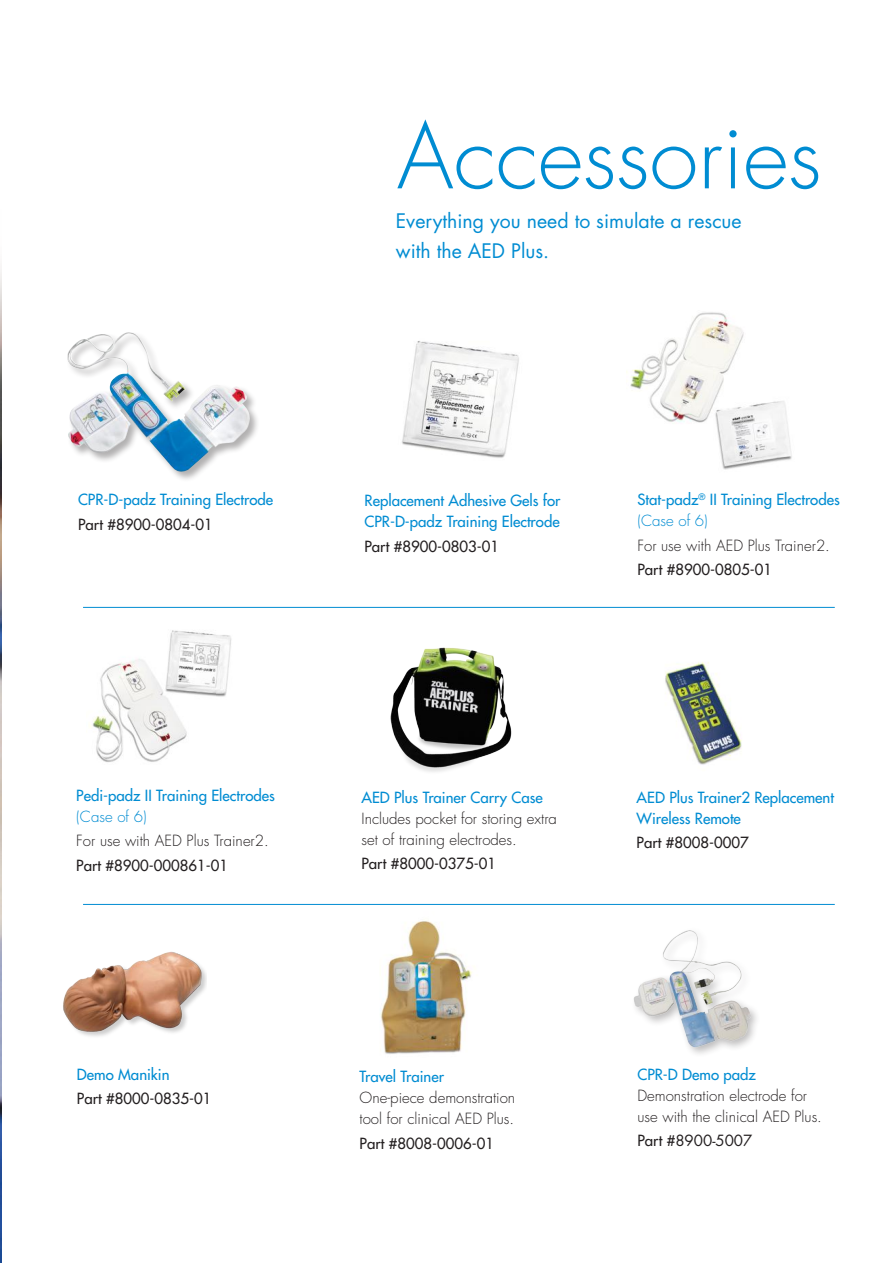
<style>
.page{position:relative;width:893px;height:1263px;background:#fff}
.page>*{position:absolute;margin:0;border:0;box-sizing:border-box;transform-origin:0 0}
.t1{font:300 88.5px "Futura Std";color:#008cd2}
.t2{font:19.5px/30px "Futura Std";color:#008cd2}
.t3{font:500 15px/21px "Futura Std";color:#008cd2}
.t4{font:300 15px/21px "Futura Std";color:#231f20}
.t5{font:500 15px "Futura Std";color:#231f20}
.t6{font:15px "Futura Std";color:#231f20}
.s1{font-weight:300}
.s2{font-weight:500}
</style>
<div class="page">
<img style="left:0;top:269px;width:2px;height:994px">
<img style="left:380px;top:921px;width:92px;height:133px">
<img style="left:665px;top:662px;width:77px;height:103px">
<img style="left:626px;top:312px;width:166px;height:158px">
<img style="left:402px;top:341px;width:117px;height:117px">
<img style="left:89px;top:630px;width:143px;height:132px">
<hr style="left:83px;top:904px;width:752px;height:1px;background:#008cd2">
<div style="left:66px;top:331px;width:194px;height:151px;background:#231f20;opacity:.35"></div>
<img style="left:67px;top:334px;width:183px;height:138px">
<img style="left:390px;top:647px;width:122px;height:125px">
<img style="left:63px;top:951px;width:143px;height:86px">
<img style="left:634px;top:930px;width:123px;height:124px">
<hr style="left:83px;top:607px;width:752px;height:1px;background:#008cd2">
<p class="t1" style="left:397px;top:102px;width:426px">Accessories</p>
<p class="t2" style="left:396px;top:206px;width:347px">Everything you need to simulate a rescue with the AED Plus.</p>
<p class="t3" style="left:78px;top:489px;width:197px">CPR-D-padz Training Electrode</p>
<p class="t5" style="left:78px;top:515px;width:136px">Part #8900-0804-01</p>
<p class="t3" style="left:365px;top:490px;width:197px">Replacement Adhesive Gels for<br>CPR-D-padz Training Electrode</p>
<p class="t5" style="left:365px;top:537px;width:136px">Part #8900-0803-01</p>
<p class="t3" style="left:637px;top:489px;width:204px">Stat-padz<sup>®</sup> II Training Electrodes <span class="s1">(Case of 6)</span></p>
<p class="t4" style="left:637px;top:535px;width:194px">For use with AED Plus Trainer2.</p>
<p class="t5" style="left:637px;top:560px;width:136px">Part #8900-0805-01</p>
<p class="t3" style="left:76px;top:785px;width:200px">Pedi-padz II Training Electrodes <span class="s1">(Case of 6)</span></p>
<p class="t4" style="left:76px;top:831px;width:194px">For use with AED Plus Trainer2.</p>
<p class="t5" style="left:76px;top:856px;width:153px">Part #8900-000861-01</p>
<p class="t3" style="left:361px;top:787px;width:183px">AED Plus Trainer Carry Case</p>
<p class="t4" style="left:361px;top:808px;width:197px">Includes pocket for storing extra set of training electrodes.</p>
<p class="t5" style="left:361px;top:854px;width:136px">Part #8000-0375-01</p>
<p class="t3" style="left:637px;top:787px;width:199px">AED Plus Trainer2 Replacement<br>Wireless Remote</p>
<p class="t5" style="left:637px;top:833px;width:114px">Part #8008-0007</p>
<p class="t3" style="left:77px;top:1064px;width:94px">Demo Manikin</p>
<p class="t5" style="left:77px;top:1089px;width:136px">Part #8000-0835-01</p>
<p class="t3" style="left:360px;top:1066px;width:86px">Travel Trainer</p>
<p class="t4" style="left:360px;top:1087px;width:157px">One-piece demonstration tool for clinical AED Plus.</p>
<p class="t5" style="left:360px;top:1133px;width:136px">Part #8008-0006-01</p>
<p class="t3" style="left:637px;top:1064px;width:120px">CPR-D Demo padz</p>
<p class="t4" style="left:637px;top:1085px;width:186px">Demonstration electrode for use with the clinical AED Plus.</p>
<p class="t6" style="left:637px;top:1131px;width:116px"><span class="s2">Part #</span>8900-5007</p>
</div>
